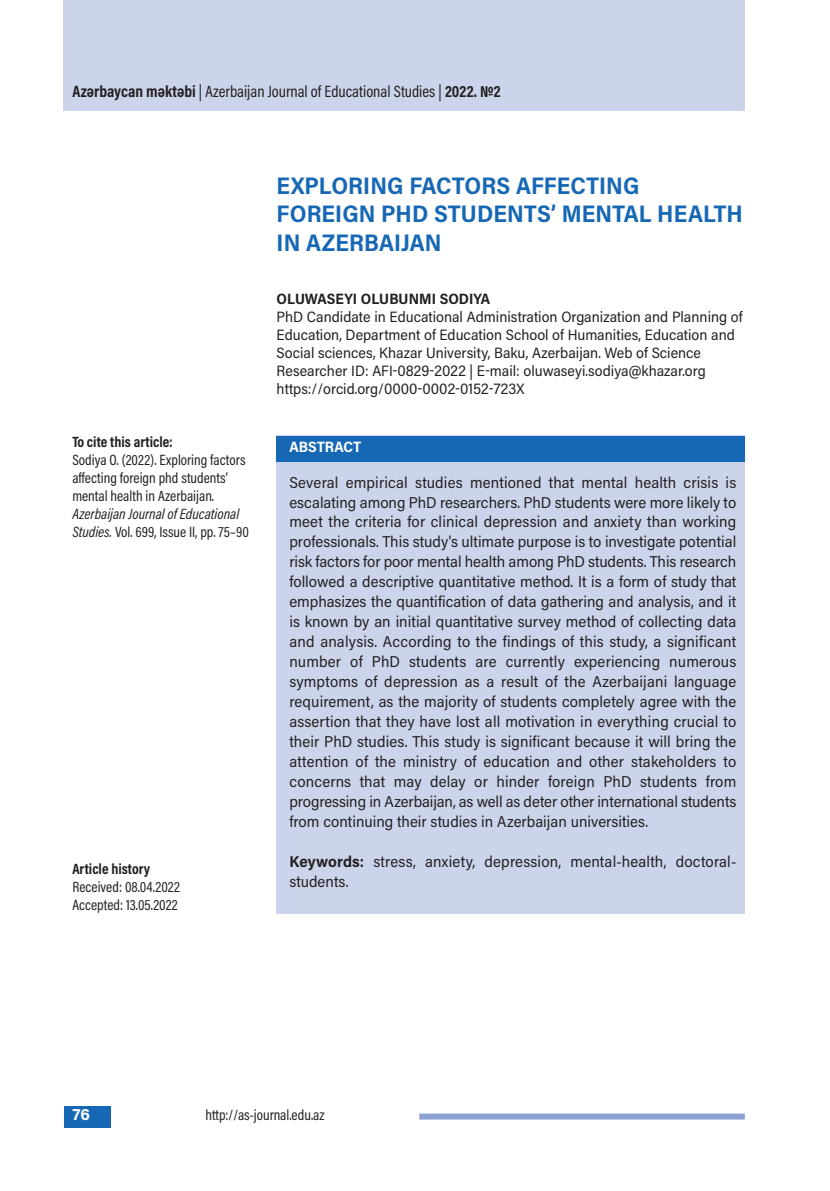
<style>
.page{position:relative;width:830px;height:1191px;background:#fff}
.page>*{position:absolute;margin:0;border:0;box-sizing:border-box;transform-origin:0 0}
.t1{font:700 24px/28.8px "Acumin Pro Semi Cond";color:#1768b4}
.t2{font:16.5px "Acumin Pro Cond";color:#231f20}
.t3{font:700 16.5px "Acumin Pro";color:#fff}
.t4{font:15.75px/20px "Acumin Pro Semi Cond";letter-spacing:.005em;color:#231f20;text-align:justify}
.t5{font:15px/18px "Acumin Pro Semi Cond";color:#231f20}
.t6{font:15px/18px "Acumin Pro Cond";color:#231f20}
.t7{font:italic 15px/18px "Acumin Pro Cond";color:#231f20}
.t8{font:700 15px "Acumin Pro Cond";color:#231f20}
.t9{font:700 15px "Acumin Pro Semi Cond";color:#231f20}
.t10{font:700 15px "Acumin Pro Semi Cond";color:#fff}
.s1{font-weight:700}
.s2{font-style:normal}
</style>
<div class="page">
<div style="left:64px;top:0;width:680px;height:111px;background:#ccd4eb"></div>
<div style="left:64px;top:1106px;width:47px;height:21px;background:#1768b4"></div>
<div style="left:419px;top:1113px;width:325px;height:6px;background:#8ca2d2"></div>
<div style="left:276px;top:435px;width:468px;height:479px;background:#ccd4eb"></div>
<div style="left:276px;top:436px;width:468px;height:25px;background:#1768b4"></div>
<p class="t2" style="left:72px;top:85px;width:429px"><span class="s1">Azərbaycan məktəbi</span> | Azerbaijan Journal of Educational Studies | <span class="s1">2022. №2</span></p>
<h1 class="t1" style="left:276px;top:173px;width:467px">EXPLORING FACTORS AFFECTING<br>FOREIGN PHD STUDENTS’ MENTAL HEALTH<br>IN AZERBAIJAN</h1>
<p class="t8" style="left:72px;top:436px;width:102px">To cite this article:</p>
<p class="t6" style="left:72px;top:451px;width:175px">Sodiya O. (2022). Exploring factors affecting foreign phd students’ mental health in Azerbaijan.</p>
<p class="t7" style="left:72px;top:505px;width:178px">Azerbaijan Journal of Educational<br>Studies. <span class="s2">Vol. 699, Issue II, pp. 75–90</span></p>
<p class="t8" style="left:72px;top:863px;width:79px">Article history</p>
<p class="t6" style="left:72px;top:879px;width:109px">Received: 08.04.2022<br>Accepted: 13.05.2022</p>
<p class="t9" style="left:276px;top:293px;width:215px">OLUWASEYI OLUBUNMI SODIYA</p>
<p class="t5" style="left:276px;top:309px;width:467px">PhD Candidate in Educational Administration Organization and Planning of Education, Department of Education School of Humanities, Education and Social sciences, Khazar University, Baku, Azerbaijan. Web of Science Researcher ID: AFI-0829-2022 | E-mail: oluwaseyi.sodiya@khazar.org https://orcid.org/0000-0002-0152-723X</p>
<p class="t10" style="left:289px;top:441px;width:74px">ABSTRACT</p>
<p class="t4" style="left:289px;top:473px;width:448px">Several empirical studies mentioned that mental health crisis is escalating among PhD researchers. PhD students were more likely to meet the criteria for clinical depression and anxiety than working professionals. This study's ultimate purpose is to investigate potential risk factors for poor mental health among PhD students. This research followed a descriptive quantitative method. It is a form of study that emphasizes the quantification of data gathering and analysis, and it is known by an initial quantitative survey method of collecting data and analysis. According to the findings of this study, a significant number of PhD students are currently experiencing numerous symptoms of depression as a result of the Azerbaijani language requirement, as the majority of students completely agree with the assertion that they have lost all motivation in everything crucial to their PhD studies. This study is significant because it will bring the attention of the ministry of education and other stakeholders to concerns that may delay or hinder foreign PhD students from progressing in Azerbaijan, as well as deter other international students from continuing their studies in Azerbaijan universities.</p>
<p class="t4" style="left:289px;top:852px;width:448px"><span class="s1">Keywords:</span> stress, anxiety, depression, mental-health, doctoral&shy;students.</p>
<p class="t3" style="left:72px;top:1108px;width:19px">76</p>
<p class="t6" style="left:205px;top:1107px;width:120px">http://as-journal.edu.az</p>
</div>
